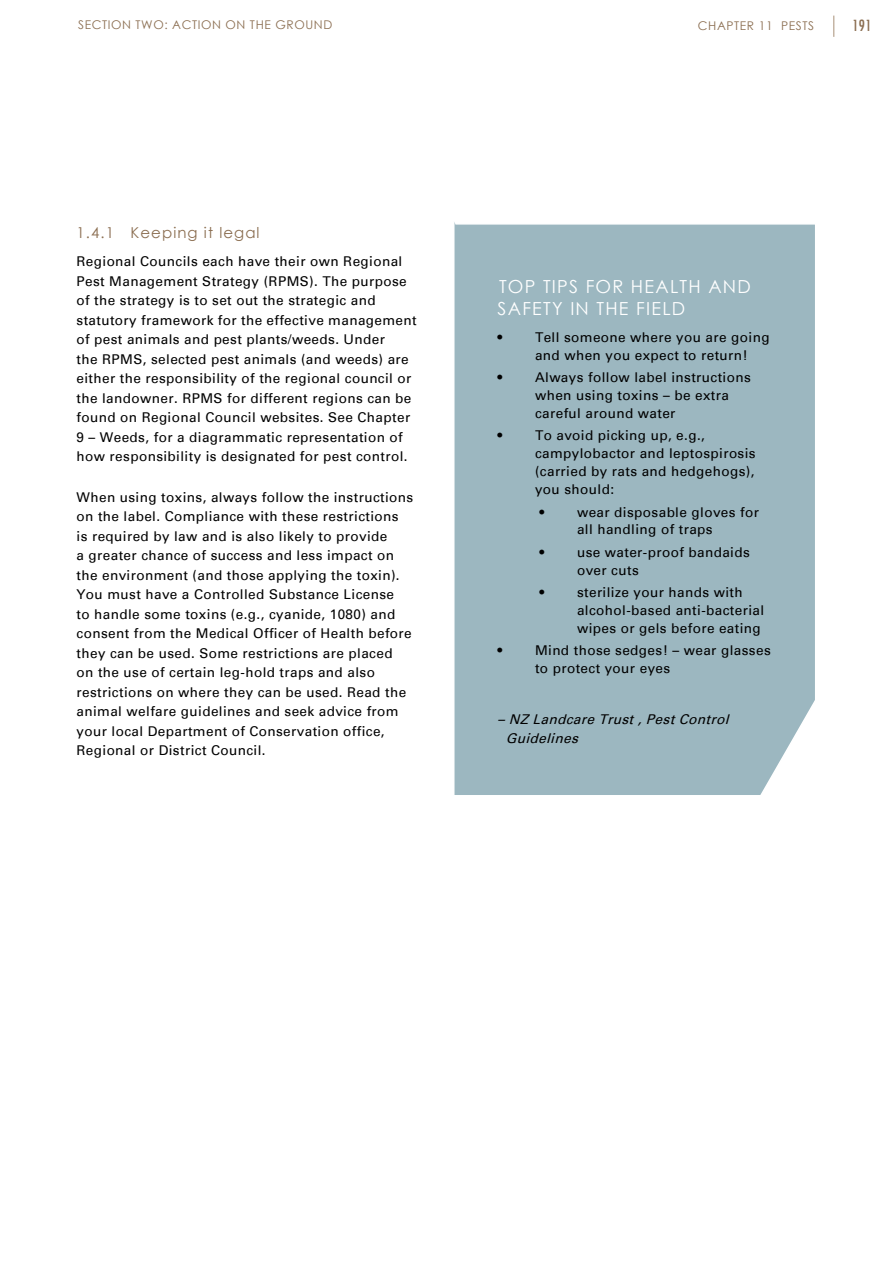
<style>
.page{position:relative;width:893px;height:1263px;background:#fff}
.page>*{position:absolute;margin:0;border:0;box-sizing:border-box;transform-origin:0 0}
.t1{font:18px/22.5px "Century Gothic";letter-spacing:.07em;color:#fff}
.t2{font:condensed 18px "Tw Cen";color:#8b6e51}
.t3{font:15px "Century Gothic";letter-spacing:.07em;color:#8b6e51}
.t4{font:13.5px/19.5px "Univers";letter-spacing:.03em;color:#000}
.t5{font:italic 13.5px/19.5px "Univers";color:#000}
.t6{font:12px "Century Gothic";letter-spacing:.05em;color:#8b6e51}
</style>
<div class="page">
<svg style="left:833px;top:16px;width:1px;height:21px"></svg>
<div style="left:454px;top:222px;width:361px;height:573px;background:#9cb7c0"></div>
<p class="t6" style="left:78px;top:16px;width:256px">SECTION TWO: ACTION ON THE GROUND</p>
<p class="t6" style="left:698px;top:17px;width:118px">CHAPTER 11 PESTS</p>
<h1 class="t2" style="left:852px;top:14px;width:21px">191</h1>
<p class="t3" style="left:77px;top:222px;width:185px">1.4.1 Keeping it legal</p>
<p class="t4" style="left:77px;top:252px;width:342px">Regional Councils each have their own Regional Pest Management Strategy (RPMS). The purpose of the strategy is to set out the strategic and statutory framework for the effective management of pest animals and pest plants/weeds. Under<br>the RPMS, selected pest animals (and weeds) are either the responsibility of the regional council or the landowner. RPMS for different regions can be found on Regional Council websites. See Chapter 9 – Weeds, for a diagrammatic representation of how responsibility is designated for pest control.</p>
<p class="t4" style="left:77px;top:487px;width:338px">When using toxins, always follow the instructions on the label. Compliance with these restrictions<br>is required by law and is also likely to provide<br>a greater chance of success and less impact on the environment (and those applying the toxin).<br>You must have a Controlled Substance License<br>to handle some toxins (e.g., cyanide, 1080) and consent from the Medical Officer of Health before they can be used. Some restrictions are placed<br>on the use of certain leg-hold traps and also restrictions on where they can be used. Read the animal welfare guidelines and seek advice from your local Department of Conservation office, Regional or District Council.</p>
<h1 class="t1" style="left:497px;top:275px;width:255px">TOP TIPS FOR HEALTH AND<br>SAFETY IN THE FIELD</h1>
<p class="t4" style="left:497px;top:327px;width:6px">•</p>
<p class="t4" style="left:535px;top:328px;width:236px;line-height:18px">Tell someone where you are going and when you expect to return!</p>
<p class="t4" style="left:497px;top:368px;width:6px">•</p>
<p class="t4" style="left:535px;top:368px;width:217px;line-height:18px">Always follow label instructions when using toxins – be extra careful around water</p>
<p class="t4" style="left:497px;top:426px;width:6px">•</p>
<p class="t4" style="left:535px;top:427px;width:222px;line-height:18px">To avoid picking up, e.g., campylobactor and leptospirosis (carried by rats and hedgehogs), you should:</p>
<p class="t4" style="left:539px;top:502px;width:6px">•</p>
<p class="t4" style="left:577px;top:503px;width:183px;line-height:18px">wear disposable gloves for all handling of traps</p>
<p class="t4" style="left:539px;top:542px;width:6px">•</p>
<p class="t4" style="left:577px;top:543px;width:174px;line-height:18px">use water-proof bandaids over cuts</p>
<p class="t4" style="left:539px;top:582px;width:6px">•</p>
<p class="t4" style="left:577px;top:583px;width:189px;line-height:18px">sterilize your hands with alcohol-based anti-bacterial wipes or gels before eating</p>
<p class="t4" style="left:497px;top:641px;width:6px">•</p>
<p class="t4" style="left:535px;top:641px;width:237px;line-height:18px">Mind those sedges! – wear glasses to protect your eyes</p>
<p class="t5" style="left:506px;top:709px;width:228px;text-indent:-8px">–NZ Landcare Trust,PestControl<br>Guidelines</p>
</div>
